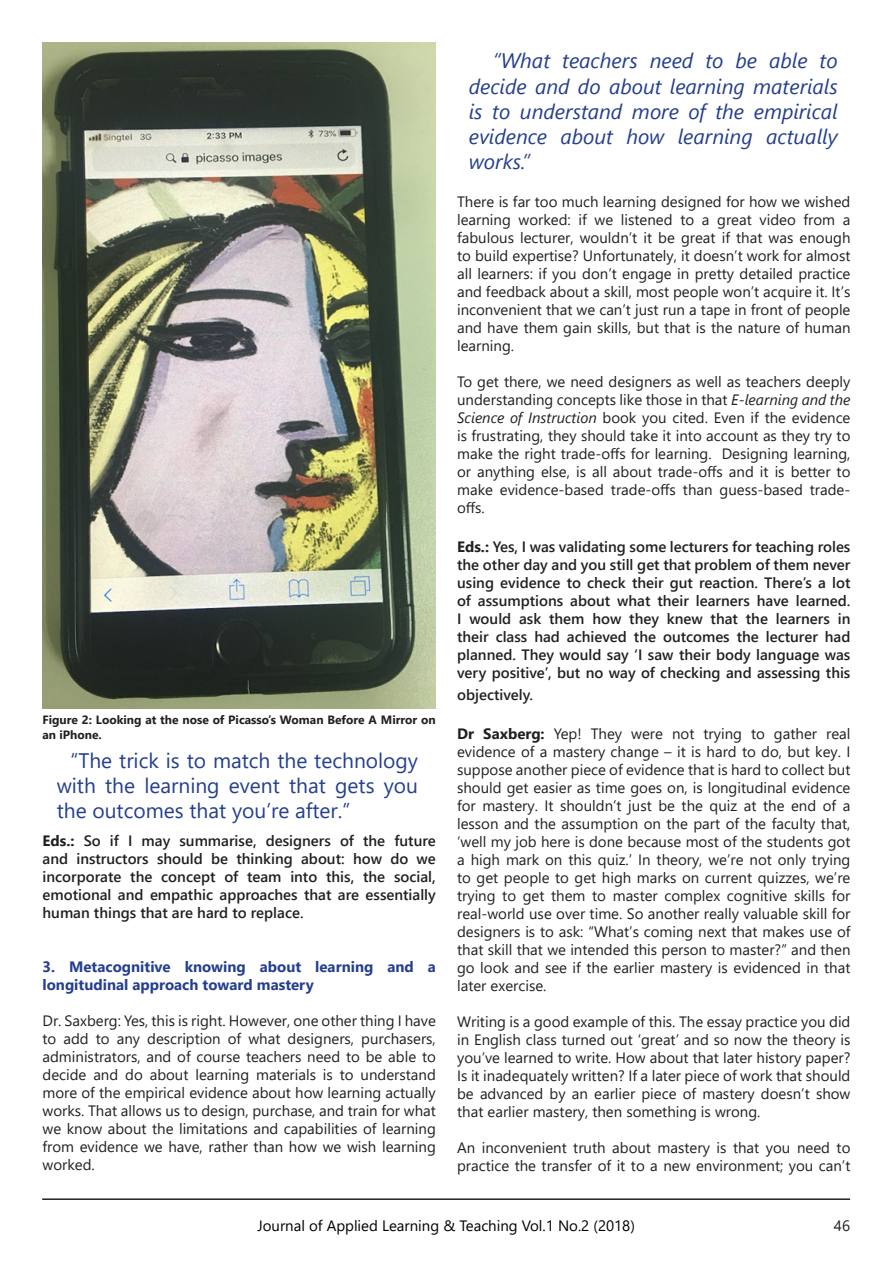
<style>
.page{position:relative;width:893px;height:1263px;background:#fff}
.page>*{position:absolute;margin:0;border:0;box-sizing:border-box;transform-origin:0 0}
.t1{font:italic 21px/25.2px "Segoe UI";color:#253f8e;text-align:justify}
.t2{font:21px/25.2px "Segoe UI";color:#253f8e;text-align:justify}
.t3{font:15px/18px "Segoe UI";color:#231f20;text-align:justify}
.t4{font:600 15px/18px "Segoe UI";color:#231f20;text-align:justify}
.t5{font:700 15px/18px "Segoe UI";color:#253f8e}
.t6{font:15px "Segoe UI";color:#000}
.t7{font:700 12px/14.4px "Segoe UI";color:#231f20}
.s1{font-weight:700}
.s2{font-style:italic}
</style>
<div class="page">
<hr style="left:42px;top:1198px;width:808px;height:2px;background:#231f20">
<img style="left:43px;top:43px;width:393px;height:665px">
<p class="t7" style="left:43px;top:712px;width:395px">Figure 2: Looking at the nose of Picasso’s Woman Before A Mirror on an iPhone.</p>
<p class="t2" style="left:57px;top:746px;width:363px;text-indent:14px">“The trick is to match the technology with the learning event that gets you the outcomes that you’re after.”</p>
<p class="t4" style="left:43px;top:830px;width:395px"><span class="s1">Eds.:</span> So if I may summarise, designers of the future and instructors should be thinking about: how do we incorporate the concept of team into this, the social, emotional and empathic approaches that are essentially human things that are hard to replace.</p>
<p class="t5" style="left:43px;top:956px;width:395px">3. Metacognitive knowing about learning and a longitudinal approach toward mastery</p>
<p class="t3" style="left:43px;top:1010px;width:395px">Dr. Saxberg: Yes, this is right. However, one other thing I have to add to any description of what designers, purchasers, administrators, and of course teachers need to be able to decide and do about learning materials is to understand more of the empirical evidence about how learning actually works. That allows us to design, purchase, and train for what we know about the limitations and capabilities of learning from evidence we have, rather than how we wish learning worked.</p>
<p class="t1" style="left:469px;top:45px;width:370px;text-indent:24px">“What teachers need to be able to decide and do about learning materials is to understand more of the empirical evidence about how learning actually works.”</p>
<p class="t3" style="left:457px;top:191px;width:395px">There is far too much learning designed for how we wished learning worked: if we listened to a great video from a fabulous lecturer, wouldn’t it be great if that was enough to build expertise? Unfortunately, it doesn’t work for almost all learners: if you don’t engage in pretty detailed practice and feedback about a skill, most people won’t acquire it. It’s inconvenient that we can’t just run a tape in front of people and have them gain skills, but that is the nature of human learning.</p>
<p class="t3" style="left:457px;top:371px;width:395px">To get there, we need designers as well as teachers deeply understanding concepts like those in that <span class="s2">E-learning and the Science of Instruction</span> book you cited. Even if the evidence is frustrating, they should take it into account as they try to make the right trade-offs for learning. Designing learning, or anything else, is all about trade-offs and it is better to make evidence-based trade-offs than guess-based trade&shy;offs.</p>
<p class="t4" style="left:457px;top:537px;width:395px"><span class="s1">Eds.:</span> Yes, I was validating some lecturers for teaching roles the other day and you still get that problem of them never using evidence to check their gut reaction. There’s a lot of assumptions about what their learners have learned.<br>I would ask them how they knew that the learners in their class had achieved the outcomes the lecturer had planned. They would say ‘I saw their body language was very positive’, but no way of checking and assessing this</p>
<p class="t4" style="left:457px;top:684px;width:78px">objectively.</p>
<p class="t3" style="left:457px;top:724px;width:395px"><span class="s1">Dr Saxberg:</span> Yep! They were not trying to gather real evidence of a mastery change – it is hard to do, but key. I suppose another piece of evidence that is hard to collect but should get easier as time goes on, is longitudinal evidence for mastery. It shouldn’t just be the quiz at the end of a lesson and the assumption on the part of the faculty that, ‘well my job here is done because most of the students got a high mark on this quiz.’ In theory, we’re not only trying to get people to get high marks on current quizzes, we’re trying to get them to master complex cognitive skills for real-world use over time. So another really valuable skill for designers is to ask: “What’s coming next that makes use of that skill that we intended this person to master?” and then go look and see if the earlier mastery is evidenced in that later exercise.</p>
<p class="t3" style="left:457px;top:1012px;width:395px">Writing is a good example of this. The essay practice you did in English class turned out ‘great’ and so now the theory is you’ve learned to write. How about that later history paper?<br>Is it inadequately written? If a later piece of work that should be advanced by an earlier piece of mastery doesn’t show that earlier mastery, then something is wrong.</p>
<p class="t3" style="left:457px;top:1138px;width:395px">An inconvenient truth about mastery is that you need to practice the transfer of it to a new environment; you can’t</p>
<p class="t6" style="left:257px;top:1211px;width:379px">Journal of Applied Learning &amp; Teaching Vol.1 No.2 (2018)</p>
<p class="t3" style="left:834px;top:1215px;width:18px">46</p>
</div>
